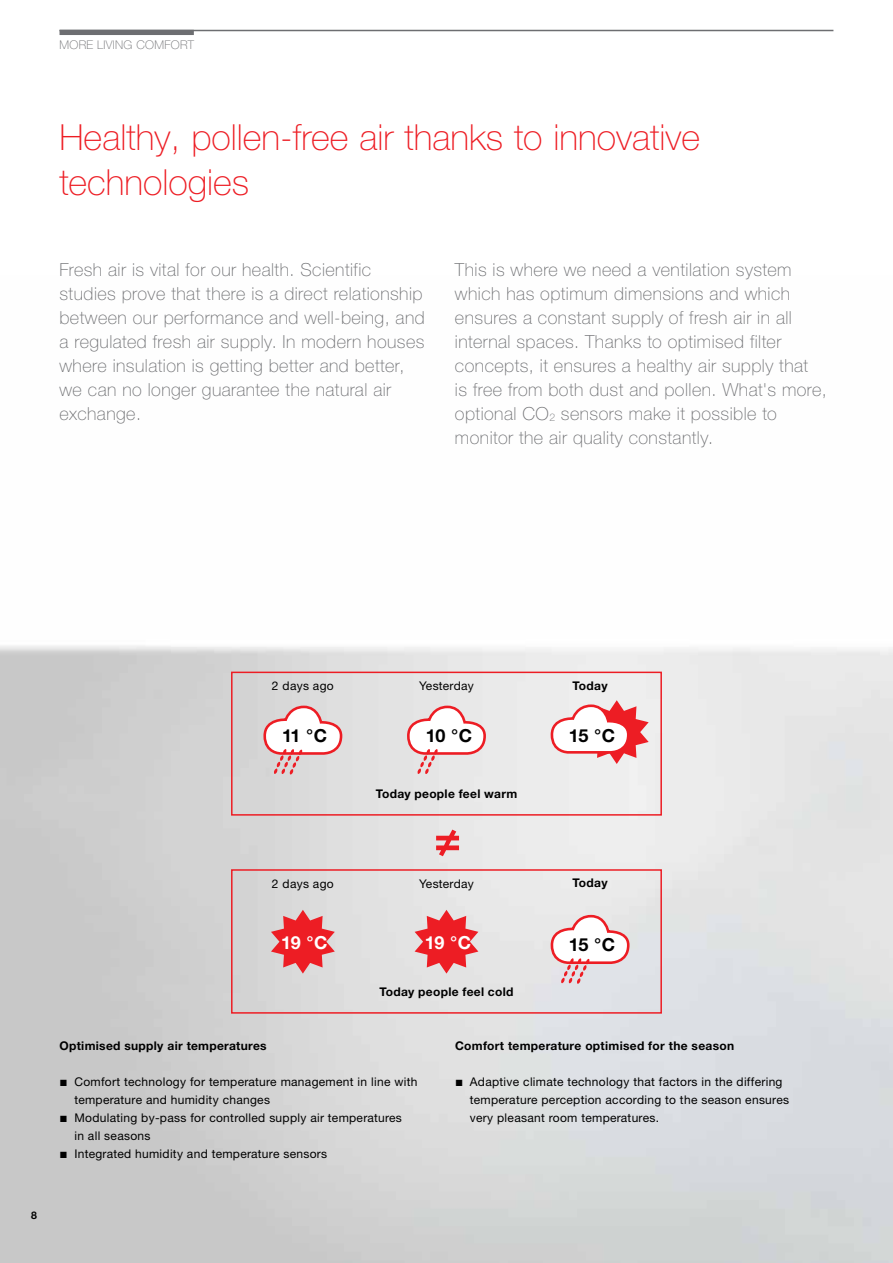
<style>
.page{position:relative;width:893px;height:1263px;background:#fff}
.page>*{position:absolute;margin:0;border:0;box-sizing:border-box;transform-origin:0 0}
.t1{font:100 36px/45px "Helvetica Neue LTW1 G";color:#ed1d24}
.t2{font:100 18px/24px "Helvetica Neue LTW1 G";letter-spacing:.025em;color:#6d6e71}
.t3{font:700 18px "Helvetica Neue LTW1 G";letter-spacing:-.015em;color:#000}
.t4{font:700 18px "Helvetica Neue LTW1 G";color:#fff}
.t5{font:12px/18px "Helvetica Neuefor Zehnder";letter-spacing:.025em;color:#000}
.t6{font:700 12px "Helvetica Neue LTW1 G";letter-spacing:.025em;color:#000}
.t7{font:100 12px "Helvetica Neue LTW1 G";letter-spacing:.025em;color:#6d6e71}
.t8{font:700 10.5px "Helvetica Neue LTW1 G";color:#000}
</style>
<div class="page">
<svg style="left:436px;top:829px;width:23px;height:27px"></svg>
<div style="left:231px;top:672px;width:431px;height:144px;border:2px solid #ed1d24"></div>
<div style="left:231px;top:869px;width:431px;height:145px;border:2px solid #ed1d24"></div>
<svg style="left:406px;top:704px;width:81px;height:70px"></svg>
<svg style="left:262px;top:704px;width:82px;height:71px"></svg>
<svg style="left:549px;top:913px;width:82px;height:71px"></svg>
<svg style="left:271px;top:910px;width:64px;height:63px;background:#e46d71"></svg>
<svg style="left:415px;top:910px;width:63px;height:63px;background:#e97074"></svg>
<svg style="left:549px;top:700px;width:100px;height:64px"></svg>
<hr style="left:60px;top:30px;width:773px;height:1px;background:#6d6e71">
<div style="left:60px;top:30px;width:134px;height:5px;background:#6d6e71"></div>
<p class="t7" style="left:60px;top:37px;width:136px">MORE LIVING COMFORT</p>
<h1 class="t1" style="left:60px;top:114px;width:642px">Healthy, pollen-free air thanks to innovative technologies</h1>
<p class="t2" style="left:60px;top:257px;width:367px">Fresh air is vital for our health. Scientific studies prove that there is a direct relationship between our performance and well-being, and a regulated fresh air supply. In modern houses where insulation is getting better and better, we can no longer guarantee the natural air exchange.</p>
<p class="t2" style="left:455px;top:257px;width:373px">This is where we need a ventilation system which has optimum dimensions and which ensures a constant supply of fresh air in all internal spaces. Thanks to optimised filter concepts, it ensures a healthy air supply that<br>is free from both dust and pollen. What's more, optional CO<sub>2</sub> sensors make it possible to monitor the air quality constantly.</p>
<p class="t5" style="left:272px;top:676px;width:63px">2 days ago</p>
<p class="t5" style="left:419px;top:676px;width:56px">Yesterday</p>
<p class="t6" style="left:572px;top:679px;width:37px">Today</p>
<p class="t3" style="left:282px;top:724px;width:46px">11 °C</p>
<p class="t3" style="left:426px;top:724px;width:48px">10 °C</p>
<p class="t3" style="left:569px;top:724px;width:48px">15 °C</p>
<p class="t6" style="left:376px;top:786px;width:143px">Today people feel warm</p>
<p class="t8" style="left:31px;top:1209px;width:7px">8</p>
<p class="t5" style="left:272px;top:874px;width:63px">2 days ago</p>
<p class="t5" style="left:419px;top:874px;width:56px">Yesterday</p>
<p class="t6" style="left:572px;top:876px;width:37px">Today</p>
<p class="t4" style="left:281px;top:931px;width:48px">19 °C</p>
<p class="t4" style="left:425px;top:931px;width:48px">19 °C</p>
<p class="t3" style="left:569px;top:933px;width:48px">15 °C</p>
<p class="t6" style="left:379px;top:984px;width:136px">Today people feel cold</p>
<p class="t6" style="left:60px;top:1038px;width:209px">Optimised supply air temperatures</p>
<p class="t5" style="left:74px;top:1072px;width:345px;text-indent:-15px">■ Comfort technology for temperature management in line with temperature and humidity changes</p>
<p class="t5" style="left:74px;top:1108px;width:329px;text-indent:-15px">■ Modulating by-pass for controlled supply air temperatures in all seasons</p>
<p class="t5" style="left:60px;top:1144px;width:269px">■ Integrated humidity and temperature sensors</p>
<p class="t6" style="left:455px;top:1038px;width:281px">Comfort temperature optimised for the season</p>
<p class="t5" style="left:470px;top:1072px;width:321px;text-indent:-15px">■ Adaptive climate technology that factors in the differing temperature perception according to the season ensures very pleasant room temperatures.</p>
</div>
